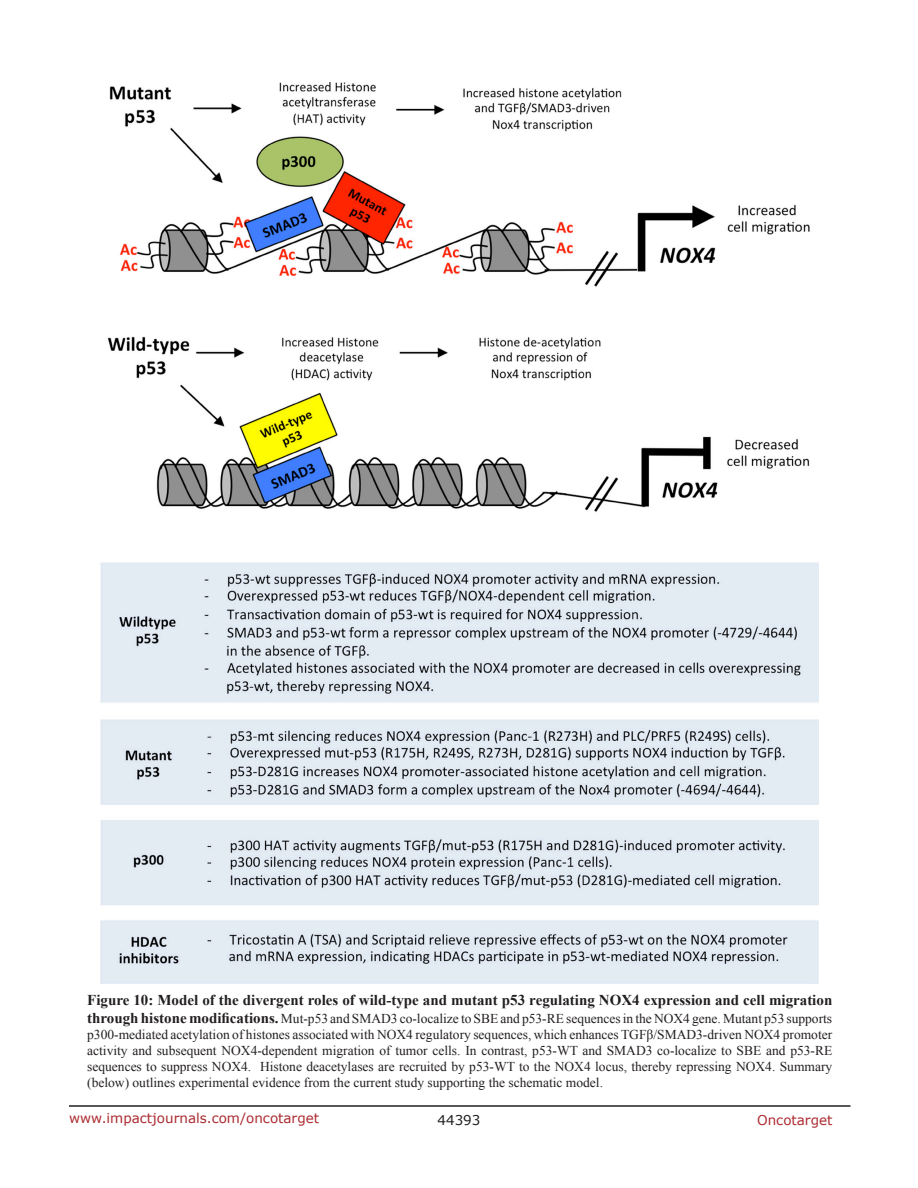
<style>
.page{position:relative;width:918px;height:1188px;background:#fff}
.page>*{position:absolute;margin:0;border:0;box-sizing:border-box;transform-origin:0 0}
.FigureText{font:700 15px "Times New Roman";color:#231f20}
.FigureText-2{font:13.5px/16.2px "Times New Roman";color:#231f20;text-align:justify}
.t1{font:13.5px "Verdana";color:#ac2b31}
.t2{font:13.5px "Verdana";color:#231f20}
.s1{font-weight:700;font-size:15px}
</style>
<div class="page">
<hr style="left:69px;top:1105px;width:781px;height:2px;background:#231f20">
<img style="left:101px;top:82px;width:718px;height:901px">
<p class="FigureText" style="left:87px;top:989px;width:747px">Figure 10: Model of the divergent roles of wild-type and mutant p53 regulating NOX4 expression and cell migration</p>
<p class="FigureText-2" style="left:87px;top:1010px;width:747px"><span class="s1">through histone modifications.</span> Mut-p53 and SMAD3 co-localize to SBE and p53-RE sequences in the NOX4 gene. Mutant p53 supports p300-mediated acetylation of histones associated with NOX4 regulatory sequences, which enhances TGFβ/SMAD3-driven NOX4 promoter activity and subsequent NOX4-dependent migration of tumor cells. In contrast, p53-WT and SMAD3 co-localize to SBE and p53-RE sequences to suppress NOX4. Histone deacetylases are recruited by p53-WT to the NOX4 locus, thereby repressing NOX4. Summary (below) outlines experimental evidence from the current study supporting the schematic model.</p>
<p class="t1" style="left:69px;top:1109px;width:252px">www.impactjournals.com/oncotarget</p>
<p class="t2" style="left:438px;top:1111px;width:44px">44393</p>
<p class="t1" style="left:757px;top:1111px;width:77px">Oncotarget</p>
</div>
